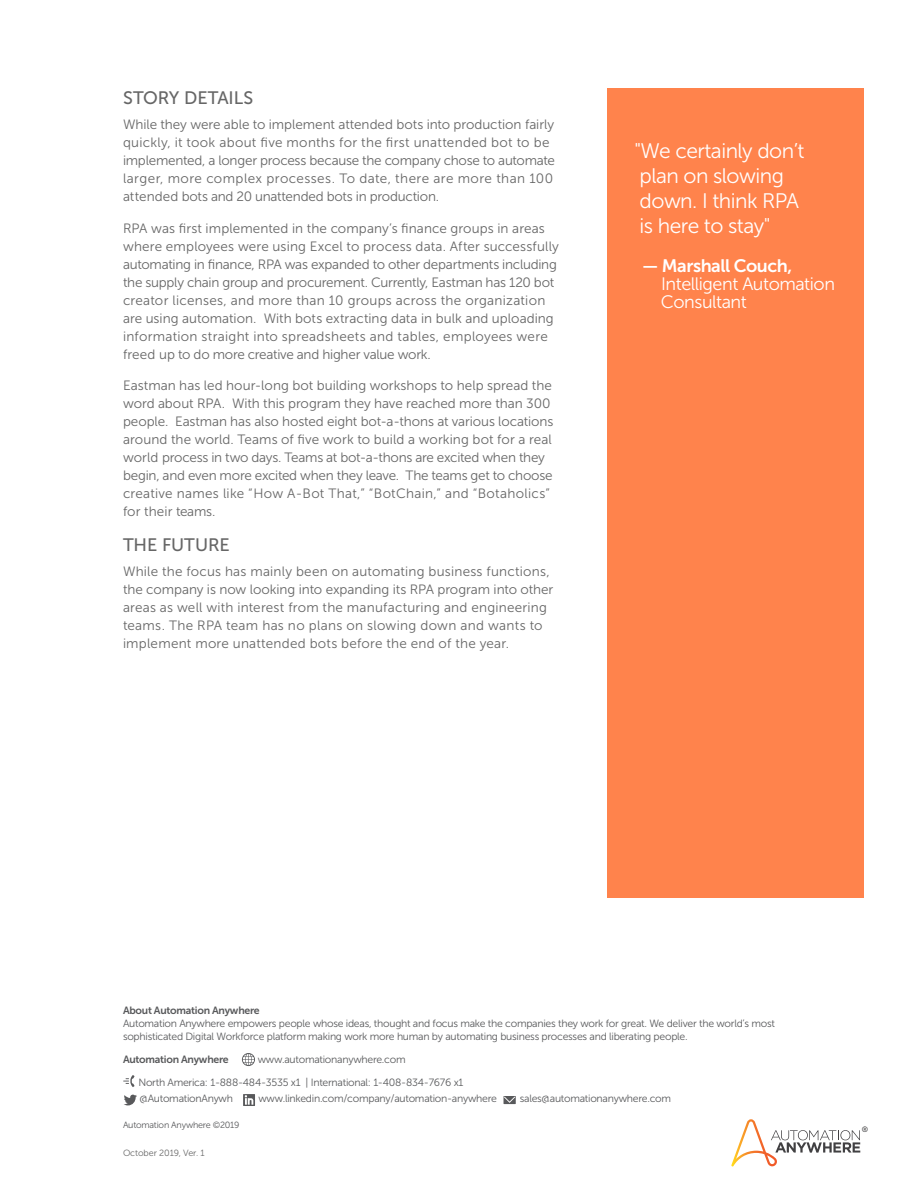
<style>
.page{position:relative;width:918px;height:1188px;background:#fff}
.page>*{position:absolute;margin:0;border:0;box-sizing:border-box;transform-origin:0 0}
.t1{font:21px/25.2px "Museo Sans 300";letter-spacing:-.025em;color:#fff}
.t2{font:18px/18px "Museo Sans 300";letter-spacing:-.025em;color:#fff}
.t3{font:18px "Museo Sans 500";letter-spacing:-.005em;color:#666}
.t4{font:18px "Museo Sans 700";letter-spacing:-.025em;color:#fff}
.t5{font:13.5px/18px "Museo Sans 300";color:#666}
.t6{font:10.5px/12.6px "Museo Sans 300";letter-spacing:-.025em;color:#58595b}
.t7{font:10.5px "Museo Sans 700";letter-spacing:-.025em;color:#58595b}
.t8{font:9px "Museo Sans 300";letter-spacing:-.025em;color:#58595b}
.t9{font:9px "Museo Sans 300";letter-spacing:-.01em;color:#686868}
.t10{font:7.8px "Museo Sans 500";color:#414042}
</style>
<div class="page">
<svg style="left:731px;top:1119px;width:129px;height:47px"></svg>
<div style="left:608px;top:88px;width:256px;height:809px;background:#ff834c"></div>
<svg style="left:123px;top:1075px;width:12px;height:12px"></svg>
<svg style="left:124px;top:1095px;width:13px;height:10px"></svg>
<svg style="left:243px;top:1094px;width:12px;height:12px"></svg>
<svg style="left:242px;top:1053px;width:13px;height:13px"></svg>
<svg style="left:504px;top:1096px;width:12px;height:8px"></svg>
<h2 class="t3" style="left:123px;top:88px;width:132px">STORY DETAILS</h2>
<p class="t5" style="left:123px;top:116px;width:434px">While they were able to implement attended bots into production fairly quickly, it took about five months for the first unattended bot to be implemented, a longer process because the company chose to automate larger, more complex processes. To date, there are more than 100 attended bots and 20 unattended bots in production.</p>
<p class="t5" style="left:123px;top:219px;width:437px">RPA was first implemented in the company’s finance groups in areas where employees were using Excel to process data. After successfully automating in finance, RPA was expanded to other departments including the supply chain group and procurement. Currently, Eastman has 120 bot creator licenses, and more than 10 groups across the organization are using automation. With bots extracting data in bulk and uploading information straight into spreadsheets and tables, employees were freed up to do more creative and higher value work.</p>
<p class="t5" style="left:123px;top:377px;width:432px">Eastman has led hour-long bot building workshops to help spread the word about RPA. With this program they have reached more than 300 people. Eastman has also hosted eight bot-a-thons at various locations around the world. Teams of five work to build a working bot for a real world process in two days. Teams at bot-a-thons are excited when they begin, and even more excited when they leave. The teams get to choose creative names like “How A-Bot That,” “BotChain,” and “Botaholics” for their teams.</p>
<h2 class="t3" style="left:123px;top:535px;width:108px">THE FUTURE</h2>
<p class="t5" style="left:123px;top:562px;width:432px">While the focus has mainly been on automating business functions, the company is now looking into expanding its RPA program into other areas as well with interest from the manufacturing and engineering teams. The RPA team has no plans on slowing down and wants to implement more unattended bots before the end of the year.</p>
<h1 class="t1" style="left:634px;top:138px;width:172px">"We certainly don’t plan on slowing down. I think RPA is here to stay"</h1>
<h2 class="t4" style="left:642px;top:255px;width:152px">— Marshall Couch,</h2>
<h2 class="t2" style="left:661px;top:274px;width:176px">Intelligent Automation<br>Consultant</h2>
<p class="t7" style="left:123px;top:1005px;width:138px">About Automation Anywhere</p>
<p class="t6" style="left:123px;top:1017px;width:654px">Automation Anywhere empowers people whose ideas, thought and focus make the companies they work for great. We deliver the world’s most sophisticated Digital Workforce platform making work more human by automating business processes and liberating people.</p>
<p class="t7" style="left:123px;top:1053px;width:107px">Automation Anywhere</p>
<p class="t6" style="left:258px;top:1053px;width:149px">www.automationanywhere.com</p>
<p class="t6" style="left:138px;top:1074px;width:327px;line-height:16.5px">North America: 1-888-484-3535 x1 | International: 1-408-834-7676 x1 @AutomationAnywh</p>
<p class="t6" style="left:258px;top:1093px;width:240px">www.linkedin.com/company/automation-anywhere</p>
<p class="t6" style="left:520px;top:1093px;width:153px">sales@automationanywhere.com</p>
<p class="t8" style="left:123px;top:1121px;width:118px">Automation Anywhere ©2019</p>
<p class="t9" style="left:123px;top:1148px;width:83px">October 2019, Ver. 1</p>
<p class="t10" style="left:862px;top:1125px;width:8px">®</p>
</div>
